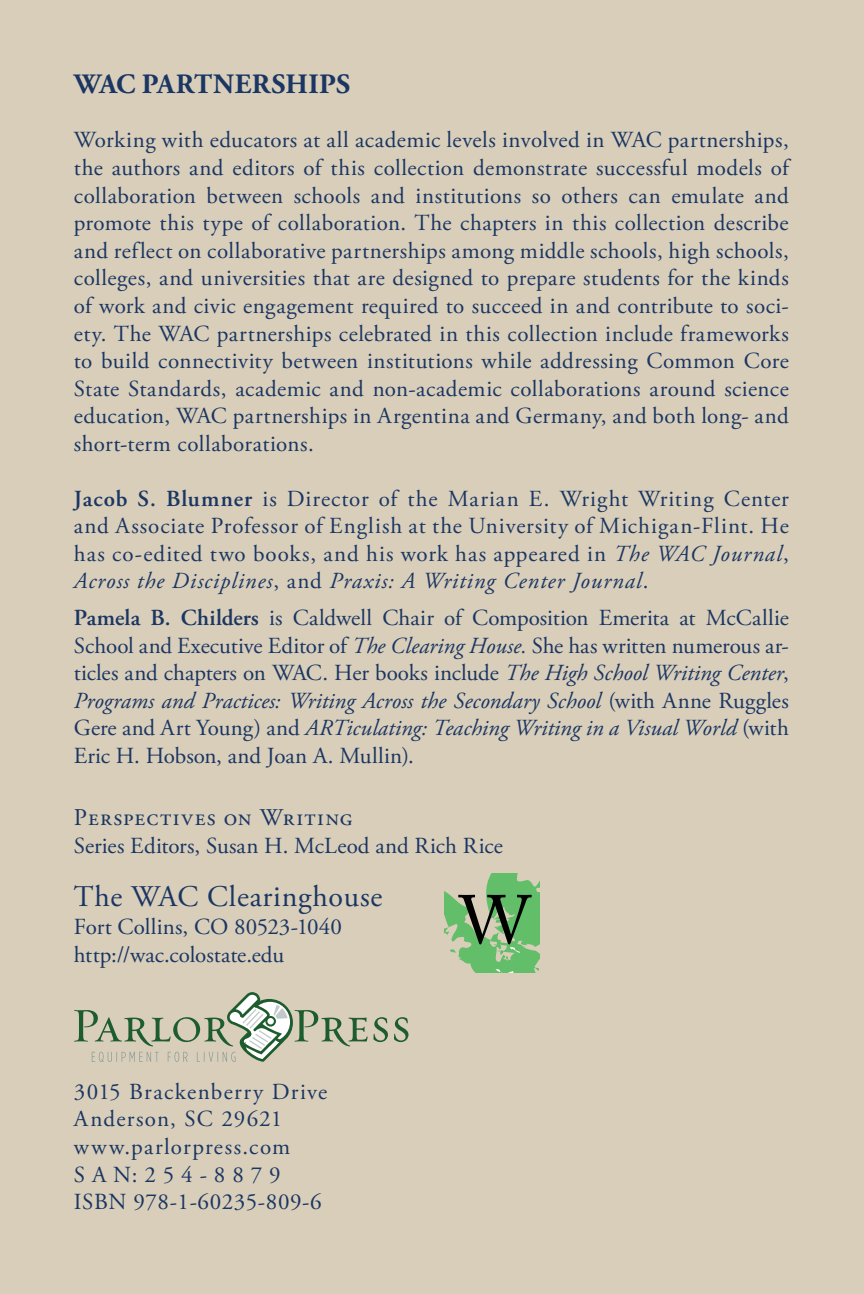
<style>
.page{position:relative;width:864px;height:1294px;background:#d8ceb9}
.page>*{position:absolute;margin:0;border:0;box-sizing:border-box;transform-origin:0 0}
.t1{font:68px "Adobe Caslon Pro";color:#000}
.Body_Copy_Flush_Left{font:30px "Adobe Garamond Pro";letter-spacing:.025em;color:#1b3663}
.Header_Caps{font:700 28px "Adobe Garamond Pro";letter-spacing:.015em;color:#1b3663}
.Backcover_Flush_Left{font:24px "Adobe Garamond Pro";letter-spacing:.055em;color:#1b3663}
.Backcover_Flush_Left-2{font:23px/27.6px "Adobe Garamond Pro";letter-spacing:.02em;color:#1b3663;text-align:justify}
.Body_Copy_Flush_Left-2{font:23px "Adobe Garamond Pro";letter-spacing:.04em;color:#1b3663}
.Backcover_Flush_Left-3{font:23px "Adobe Garamond Pro";letter-spacing:-.01em;color:#1b3663}
.s1{font-weight:600}
.s2{font-style:italic}
</style>
<div class="page">
<svg style="left:246px;top:999px;width:47px;height:47px"></svg>
<svg style="left:250px;top:1002px;width:40px;height:40px"></svg>
<svg style="left:294px;top:1010px;width:94px;height:36px"></svg>
<svg style="left:394px;top:1017px;width:14px;height:25px"></svg>
<svg style="left:74px;top:992px;width:214px;height:70px"></svg>
<svg style="left:444px;top:873px;width:95px;height:99px"></svg>
<p class="Header_Caps" style="left:74px;top:68px;width:278px">WAC PARTNERSHIPS</p>
<p class="Backcover_Flush_Left-2" style="left:74px;top:127px;width:717px">Working with educators at all academic levels involved in WAC partnerships, the authors and editors of this collection demonstrate successful models of collaboration between schools and institutions so others can emulate and promote this type of collaboration. The chapters in this collection describe and reflect on collaborative partnerships among middle schools, high schools, colleges, and universities that are designed to prepare students for the kinds of work and civic engagement required to succeed in and contribute to soci&shy;ety. The WAC partnerships celebrated in this collection include frameworks to build connectivity between institutions while addressing Common Core State Standards, academic and non-academic collaborations around science education, WAC partnerships in Argentina and Germany, and both long- and short-term collaborations.</p>
<p class="Backcover_Flush_Left-2" style="left:74px;top:485px;width:717px"><span class="s1">Jacob S. Blumner</span> is Director of the Marian E. Wright Writing Center and Associate Professor of English at the University of Michigan-Flint. He has co-edited two books, and his work has appeared in <span class="s2">The WAC Journal</span>, <span class="s2">Across the Disciplines</span>, and <span class="s2">Praxis: A Writing Center Journal</span>.</p>
<p class="Backcover_Flush_Left-2" style="left:74px;top:605px;width:716px"><span class="s1">Pamela B. Childers</span> is Caldwell Chair of Composition Emerita at McCallie School and Executive Editor of <span class="s2">The Clearing House.</span> She has written numerous ar&shy;ticles and chapters on WAC. Her books include <span class="s2">The High School Writing Center</span>, <span class="s2">Programs and Practices: Writing Across the Secondary School</span> (with Anne Ruggles Gere and Art Young) and <span class="s2">ARTiculating: Teaching Writing in a Visual World</span> (with Eric H. Hobson, and Joan A. Mullin).</p>
<p class="Backcover_Flush_Left" style="left:74px;top:803px;width:280px">Perspectives on Writing</p>
<p class="Backcover_Flush_Left-2" style="left:74px;top:833px;width:431px">Series Editors, Susan H. McLeod and Rich Rice</p>
<p class="Body_Copy_Flush_Left" style="left:74px;top:878px;width:310px">The WAC Clearinghouse</p>
<p class="Backcover_Flush_Left-2" style="left:74px;top:913px;width:270px">Fort Collins, CO 80523-1040</p>
<p class="Backcover_Flush_Left-3" style="left:74px;top:941px;width:212px">http://wac.colostate.edu</p>
<p class="t1" style="left:459px;top:880px;width:73px">W</p>
<p class="Body_Copy_Flush_Left-2" style="left:74px;top:1078px;width:255px">3015 Brackenberry Drive</p>
<p class="Body_Copy_Flush_Left-2" style="left:74px;top:1105px;width:210px">Anderson, SC 29621</p>
<p class="Body_Copy_Flush_Left-2" style="left:74px;top:1133px;width:218px">www.parlorpress.com</p>
<p class="Body_Copy_Flush_Left-2" style="left:74px;top:1160px;width:208px">S A N: 2 5 4 - 8 8 7 9</p>
<p class="Body_Copy_Flush_Left-2" style="left:74px;top:1188px;width:249px">ISBN 978-1-60235-809-6</p>
</div>
